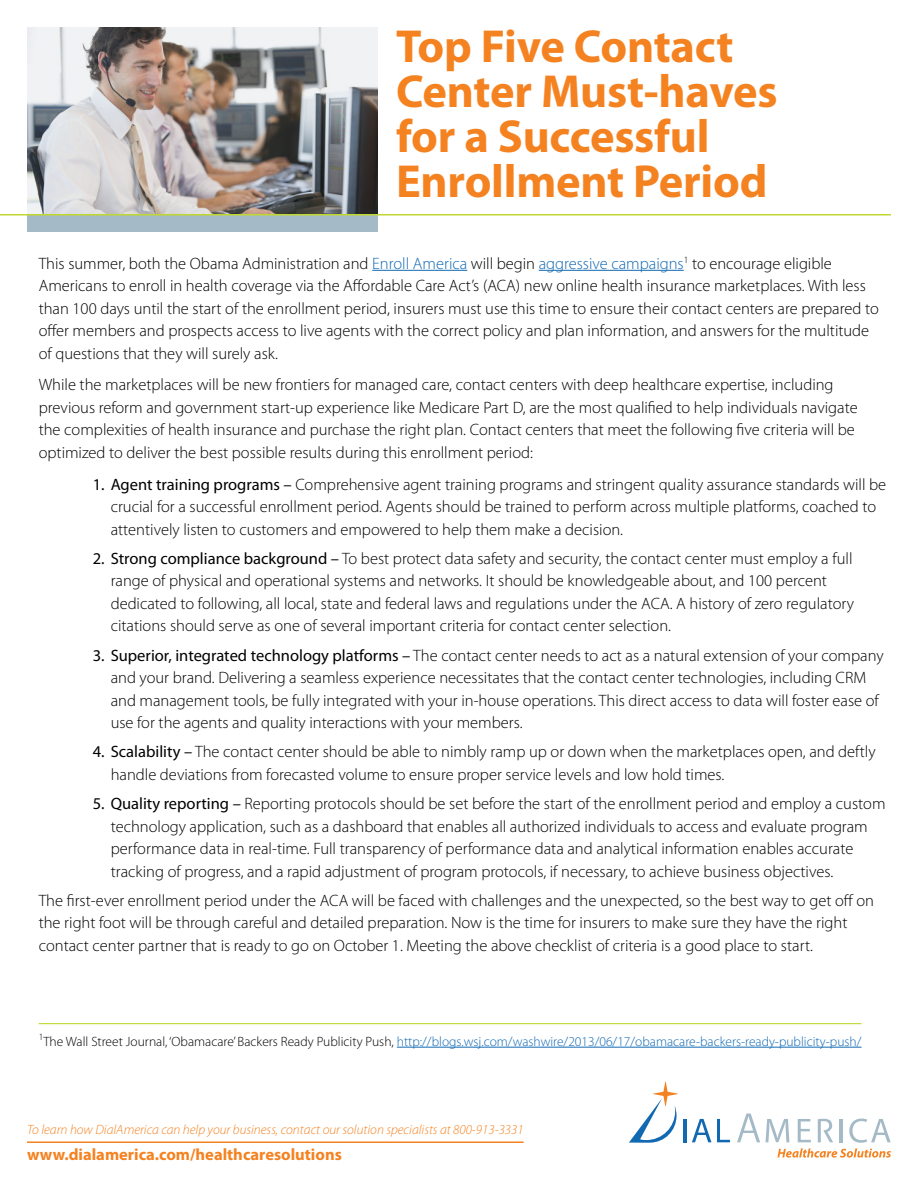
<style>
.page{position:relative;width:918px;height:1188px;background:#fff}
.page>*{position:absolute;margin:0;border:0;box-sizing:border-box;transform-origin:0 0}
.t1{font:700 46.5px/45px "Myriad Pro";letter-spacing:-.005em;color:#f58220}
.t2{font:300 16.5px/22.5px "Myriad Pro";color:#000}
.t3{font:700 16.5px "Myriad Pro";color:#f58220}
.t4{font:300 13.5px "Myriad Pro";color:#1169b2}
.t5{font:italic 300 13.5px "Myriad Pro";color:#f58220}
.s1{color:#1169b2}
.s2{font-weight:400}
.s3{color:#000}
</style>
<div class="page">
<hr style="left:27px;top:1141px;width:497px;height:2px;background:#f58220">
<hr style="left:683px;top:1119px;width:3px;height:23px;background:#1169b2">
<svg style="left:717px;top:1119px;width:13px;height:23px"></svg>
<svg style="left:692px;top:1119px;width:19px;height:23px"></svg>
<svg style="left:629px;top:1082px;width:49px;height:61px"></svg>
<svg style="left:737px;top:1114px;width:23px;height:28px"></svg>
<svg style="left:766px;top:1119px;width:125px;height:39px"></svg>
<div style="left:27px;top:27px;width:351px;height:205px;background:#a4bac6"></div>
<img style="left:27px;top:27px;width:351px;height:187px">
<hr style="left:0;top:214px;width:891px;height:1px;background:#c1d72f">
<hr style="left:372px;top:270px;width:95px;height:1px;background:#1169b2">
<hr style="left:539px;top:270px;width:145px;height:1px;background:#1169b2">
<hr style="left:39px;top:1023px;width:823px;height:1px;background:#c1d72f">
<hr style="left:397px;top:1047px;width:465px;height:1px;background:#1169b2">
<h1 class="t1" style="left:396px;top:24px;width:383px">Top Five Contact<br>Center Must-haves for a Successful<br>Enrollment Period</h1>
<p class="t2" style="left:39px;top:252px;width:842px">This summer, both the Obama Administration and <span class="s1">Enroll America</span> will begin <span class="s1">aggressive campaigns</span><sup>1</sup> to encourage eligible Americans to enroll in health coverage via the Affordable Care Act’s (ACA) new online health insurance marketplaces. With less than 100 days until the start of the enrollment period, insurers must use this time to ensure their contact centers are prepared to offer members and prospects access to live agents with the correct policy and plan information, and answers for the multitude of questions that they will surely ask.</p>
<p class="t2" style="left:39px;top:374px;width:821px">While the marketplaces will be new frontiers for managed care, contact centers with deep healthcare expertise, including previous reform and government start-up experience like Medicare Part D, are the most qualified to help individuals navigate the complexities of health insurance and purchase the right plan. Contact centers that meet the following five criteria will be optimized to deliver the best possible results during this enrollment period:</p>
<p class="t2" style="left:111px;top:473px;width:777px;text-indent:-18px"><span class="s2">1. Agent training programs –</span> Comprehensive agent training programs and stringent quality assurance standards will be crucial for a successful enrollment period. Agents should be trained to perform across multiple platforms, coached to attentively listen to customers and empowered to help them make a decision.</p>
<p class="t2" style="left:111px;top:547px;width:745px;text-indent:-18px"><span class="s2">2. Strong compliance background –</span> To best protect data safety and security, the contact center must employ a full range of physical and operational systems and networks. It should be knowledgeable about, and 100 percent dedicated to following, all local, state and federal laws and regulations under the ACA. A history of zero regulatory citations should serve as one of several important criteria for contact center selection.</p>
<p class="t2" style="left:111px;top:644px;width:774px;text-indent:-18px"><span class="s2">3. Superior, integrated technology platforms –</span> The contact center needs to act as a natural extension of your company and your brand. Delivering a seamless experience necessitates that the contact center technologies, including CRM and management tools, be fully integrated with your in-house operations. This direct access to data will foster ease of use for the agents and quality interactions with your members.</p>
<p class="t2" style="left:111px;top:741px;width:766px;text-indent:-18px"><span class="s2">4. Scalability –</span> The contact center should be able to nimbly ramp up or down when the marketplaces open, and deftly handle deviations from forecasted volume to ensure proper service levels and low hold times.</p>
<p class="t2" style="left:111px;top:793px;width:776px;text-indent:-18px"><span class="s2">5. Quality reporting –</span> Reporting protocols should be set before the start of the enrollment period and employ a custom technology application, such as a dashboard that enables all authorized individuals to access and evaluate program performance data in real-time. Full transparency of performance data and analytical information enables accurate tracking of progress, and a rapid adjustment of program protocols, if necessary, to achieve business objectives.</p>
<p class="t2" style="left:39px;top:889px;width:837px">The first-ever enrollment period under the ACA will be faced with challenges and the unexpected, so the best way to get off on the right foot will be through careful and detailed preparation. Now is the time for insurers to make sure they have the right contact center partner that is ready to go on October 1. Meeting the above checklist of criteria is a good place to start.</p>
<p class="t4" style="left:39px;top:1034px;width:824px"><sup>1</sup><span class="s3">The Wall Street Journal, ‘Obamacare’ Backers Ready Publicity Push,</span> http://blogs.wsj.com/washwire/2013/06/17/obamacare-backers-ready-publicity-push/</p>
<p class="t5" style="left:27px;top:1122px;width:498px">To learn how DialAmerica can help your business, contact our solution specialists at 800-913-3331</p>
<p class="t3" style="left:27px;top:1146px;width:316px">www.dialamerica.com/healthcaresolutions</p>
</div>
